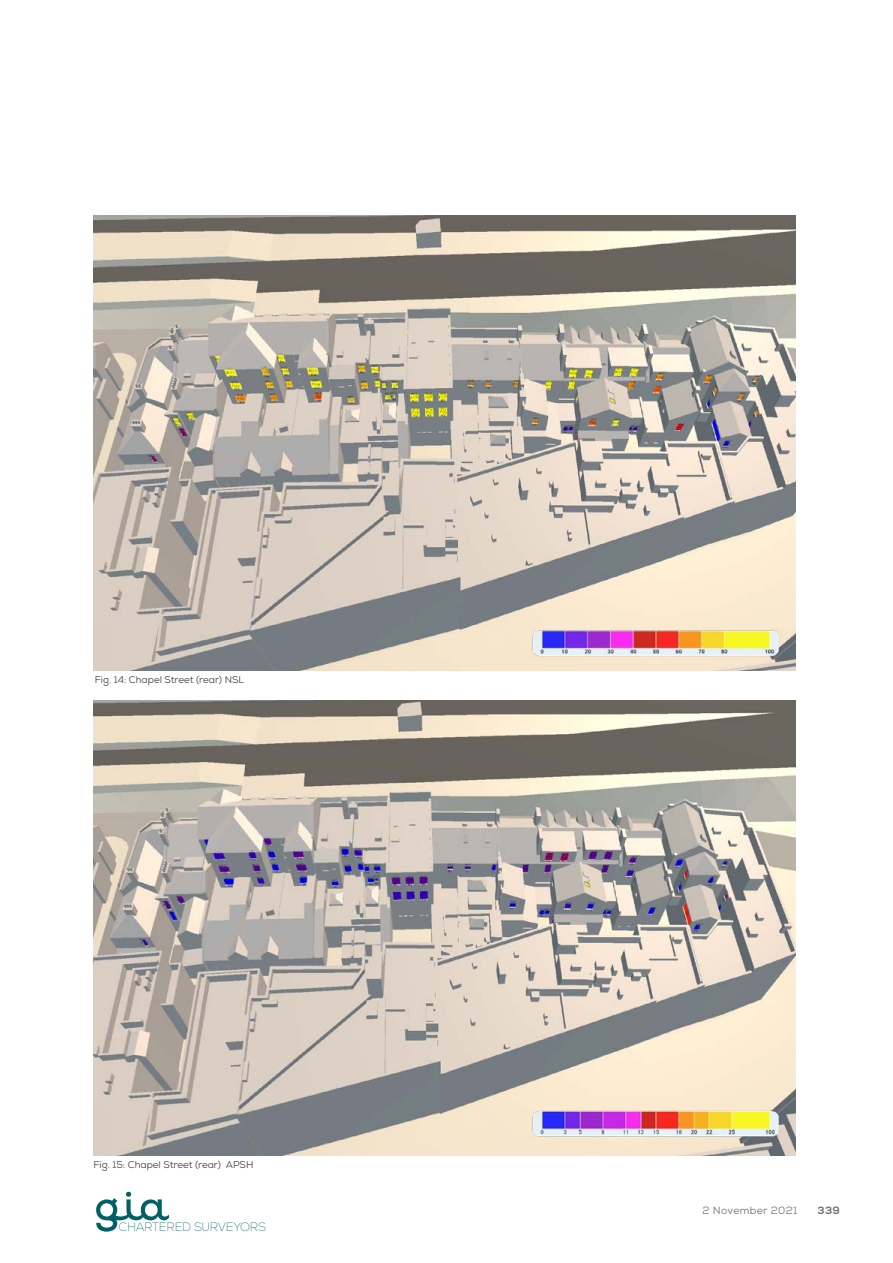
<style>
.page{position:relative;width:893px;height:1263px;background:#fff}
.page>*{position:absolute;margin:0;border:0;box-sizing:border-box;transform-origin:0 0}
.t1{font:100 12.15px "Nexa";letter-spacing:-.025em;color:#006063}
.t2{font:10.5px "Nexa";letter-spacing:.03em;color:#706f6f}
.t3{font:800 10.5px "Nexa";color:#706f6f}
.t4{font:9.75px "Nexa";color:#3c3c3b}
</style>
<div class="page">
<img style="left:94px;top:216px;width:701px;height:455px">
<img style="left:94px;top:701px;width:701px;height:454px">
<img style="left:531px;top:628px;width:249px;height:30px">
<img style="left:531px;top:1109px;width:249px;height:29px">
<svg style="left:96px;top:1191px;width:73px;height:40px"></svg>
<p class="t4" style="left:95px;top:673px;width:151px">Fig. 14: Chapel Street (rear) NSL</p>
<p class="t4" style="left:94px;top:1158px;width:161px">Fig. 15: Chapel Street (rear) APSH</p>
<p class="t1" style="left:119px;top:1220px;width:149px">CHARTERED SURVEYORS</p>
<p class="t2" style="left:702px;top:1203px;width:96px">2 November 2021</p>
<p class="t3" style="left:818px;top:1203px;width:24px">339</p>
<p class="t2" style="left:680px;top:1203px;width:118px">17 June 2021 (Draft 1)</p>
<p class="t3" style="left:825px;top:1203px;width:16px">25</p>
</div>
